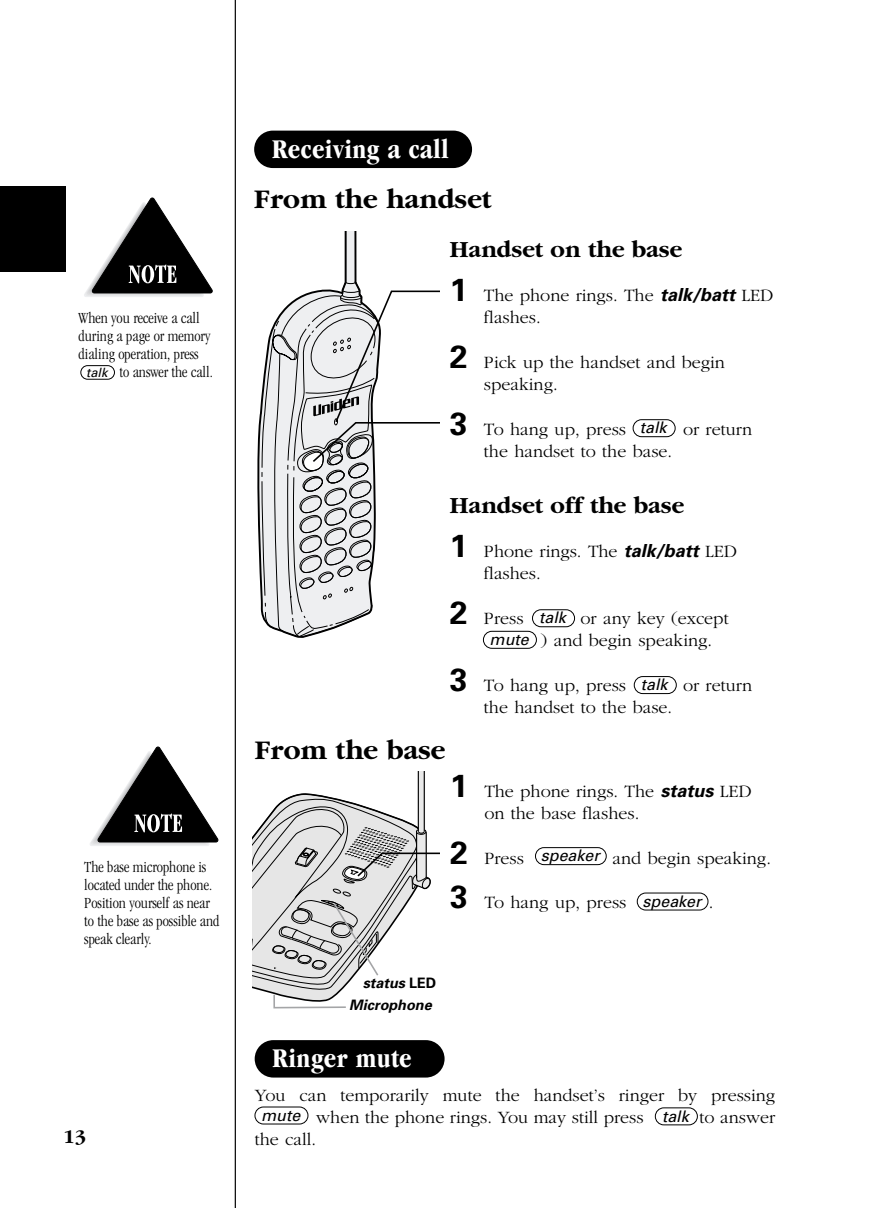
<style>
.page{position:relative;width:880px;height:1208px;background:#fff}
.page>*{position:absolute;margin:0;border:0;box-sizing:border-box;transform-origin:0 0}
.t1{font:700 28px "Garamond";color:#000}
.t2{font:700 condensed 28px "Garamond";letter-spacing:.015em;color:#fff}
.t3{font:700 24px "Garamond";color:#000}
.t4{font:700 20px "Garamond";color:#000}
.t5{font:300 18px/22px "Garamond";color:#000}
.t6{font:300 condensed 16px/18px "Garamond";color:#000}
.t7{font:italic 16px "Univers";color:#000}
.t8{font:italic 700 14.4px/22.8px "Univers";color:#000;text-align:right}
.t9{font:italic 12.8px "Univers";color:#000}
.s1{font-family:"Univers";font-weight:700;font-size:32px}
.s2{font-family:"Univers";font-weight:700;font-style:italic}
.s3{font-style:normal}
</style>
<div class="page">
<hr style="left:235px;top:0;width:1px;height:1208px;background:#000">
<svg style="left:257px;top:391px;width:5px;height:225px"></svg>
<svg style="left:262px;top:231px;width:177px;height:407px"></svg>
<svg style="left:252px;top:772px;width:187px;height:237px"></svg>
<div style="left:254px;top:131px;width:218px;height:37px;background:#000;border-radius:19px"></div>
<div style="left:633px;top:419px;width:42px;height:18px;border:1px solid #000;border-radius:9px"></div>
<div style="left:634px;top:676px;width:43px;height:18px;border:1px solid #000;border-radius:9px"></div>
<div style="left:535px;top:847px;width:72px;height:18px;background:#fff;border:1px solid #000;border-radius:9px"></div>
<div style="left:637px;top:893px;width:71px;height:17px;background:#fff;border:1px solid #000;border-radius:9px"></div>
<div style="left:0;top:186px;width:65px;height:85px;background:#000"></div>
<div style="left:532px;top:609px;width:43px;height:18px;border:1px solid #000;border-radius:9px"></div>
<svg style="left:84px;top:198px;width:129px;height:99px"></svg>
<div style="left:255px;top:1040px;width:190px;height:38px;background:#000;border-radius:19px"></div>
<div style="left:81px;top:365px;width:34px;height:14px;border:1px solid #000;border-radius:7px"></div>
<div style="left:655px;top:1108px;width:43px;height:17px;border:1px solid #000;border-radius:9px"></div>
<div style="left:255px;top:1107px;width:53px;height:17px;background:#fff;border:1px solid #000;border-radius:9px"></div>
<svg style="left:90px;top:747px;width:129px;height:99px"></svg>
<div style="left:483px;top:631px;width:54px;height:18px;background:#fff;border:1px solid #000;border-radius:9px"></div>
<p class="t6" style="left:79px;top:310px;width:123px">When you receive a call</p>
<p class="t6" style="left:79px;top:328px;width:133px">during a page or memory</p>
<p class="t6" style="left:79px;top:346px;width:122px">dialing operation, press</p>
<p class="t6" style="left:120px;top:364px;width:95px">to answer the call.</p>
<p class="t9" style="left:86px;top:367px;width:23px">talk</p>
<p class="t6" style="left:84px;top:859px;width:137px">The base microphone is located under the phone.<br>Position yourself as near to the base as possible and speak clearly.</p>
<p class="t4" style="left:64px;top:1129px;width:24px">13</p>
<h1 class="t2" style="left:272px;top:138px;width:178px">Receiving a call</h1>
<h1 class="t1" style="left:254px;top:188px;width:239px">From the handset</h1>
<h2 class="t3" style="left:450px;top:240px;width:234px">Handset on the base</h2>
<p class="t5" style="left:484px;top:286px;width:291px;text-indent:-34px"><span class="s1">1</span> The phone rings. The <span class="s2">talk/batt</span> LED flashes.</p>
<p class="t5" style="left:484px;top:353px;width:243px;text-indent:-34px"><span class="s1">2</span> Pick up the handset and begin speaking.</p>
<p class="t5" style="left:450px;top:419px;width:178px"><span class="s1">3</span> To hang up, press</p>
<p class="t7" style="left:640px;top:422px;width:28px">talk</p>
<p class="t5" style="left:683px;top:419px;width:71px">or return</p>
<p class="t5" style="left:484px;top:441px;width:190px">the handset to the base.</p>
<h2 class="t3" style="left:450px;top:496px;width:236px">Handset off the base</h2>
<p class="t5" style="left:484px;top:542px;width:255px;text-indent:-34px"><span class="s1">1</span> Phone rings. The <span class="s2">talk/batt</span> LED flashes.</p>
<p class="t5" style="left:450px;top:609px;width:75px"><span class="s1">2</span> Press</p>
<p class="t5" style="left:541px;top:609px;width:189px;text-indent:40px">or any key (except ) and begin speaking.</p>
<p class="t5" style="left:450px;top:675px;width:178px"><span class="s1">3</span> To hang up, press</p>
<p class="t7" style="left:539px;top:612px;width:28px">talk</p>
<p class="t7" style="left:490px;top:633px;width:44px">mute</p>
<p class="t7" style="left:641px;top:679px;width:28px">talk</p>
<p class="t5" style="left:683px;top:675px;width:71px">or return</p>
<h1 class="t1" style="left:255px;top:739px;width:192px">From the base</h1>
<p class="t5" style="left:484px;top:697px;width:190px">the handset to the base.</p>
<p class="t5" style="left:484px;top:782px;width:269px;text-indent:-34px"><span class="s1">1</span> The phone rings. The <span class="s2">status</span> LED on the base flashes.</p>
<p class="t5" style="left:450px;top:848px;width:75px"><span class="s1">2</span> Press</p>
<p class="t5" style="left:613px;top:848px;width:160px">and begin speaking.</p>
<p class="t5" style="left:450px;top:893px;width:178px"><span class="s1">3</span> To hang up, press</p>
<p class="t7" style="left:541px;top:850px;width:63px">speaker</p>
<p class="t7" style="left:643px;top:895px;width:63px">speaker</p>
<p class="t5" style="left:709px;top:893px;width:6px">.</p>
<p class="t8" style="left:349px;top:972px;width:89px">status <span class="s3">L E D<br></span>Microphone</p>
<h1 class="t2" style="left:273px;top:1048px;width:141px">Ringer mute</h1>
<p class="t5" style="left:316px;top:1085px;width:460px;text-indent:-61px">You can temporarily mute the handset’s ringer by pressing when the phone rings. You may still press</p>
<p class="t7" style="left:261px;top:1109px;width:44px">mute</p>
<p class="t7" style="left:662px;top:1110px;width:28px">talk</p>
<p class="t5" style="left:699px;top:1107px;width:77px">to answer</p>
<p class="t5" style="left:255px;top:1129px;width:63px">the call.</p>
</div>
